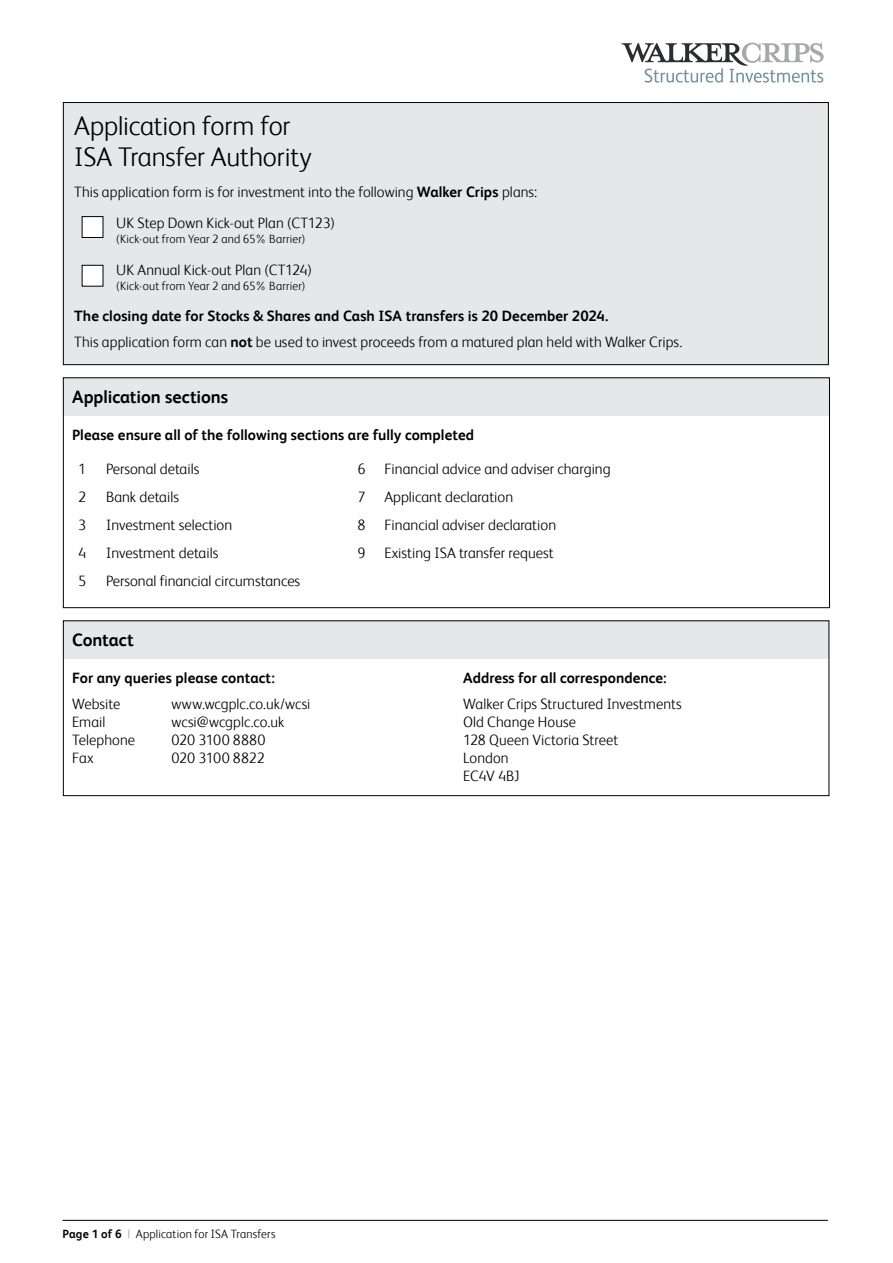
<style>
.page{position:relative;width:893px;height:1263px;background:#fff}
.page>*{position:absolute;margin:0;border:0;box-sizing:border-box;transform-origin:0 0}
.t1{font:300 27px/31.2px "FS Albert";letter-spacing:-.005em;color:#000}
.t2{font:700 18px "FS Albert";letter-spacing:-.005em;color:#000}
.t3{font:300 15px/18px "FS Albert";color:#000}
.t4{font:700 15px "FS Albert";letter-spacing:.005em;color:#000}
.t5{font:300 12px "FS Albert";letter-spacing:.015em;color:#000}
.s1{font-weight:700}
.s2{color:#939598}
</style>
<div class="page">
<div style="left:63px;top:103px;width:765px;height:262px;background:#e6e7e8"></div>
<div style="left:63px;top:102px;width:766px;height:263px;border:1px solid #000"></div>
<hr style="left:62px;top:1220px;width:766px;height:1px;background:#000">
<svg style="left:621px;top:43px;width:203px;height:40px"></svg>
<div style="left:64px;top:378px;width:765px;height:38px;background:#e6e7e8"></div>
<div style="left:63px;top:378px;width:767px;height:230px;border:1px solid #000"></div>
<div style="left:64px;top:621px;width:765px;height:38px;background:#e6e7e8"></div>
<div style="left:63px;top:621px;width:766px;height:175px;border:1px solid #000"></div>
<div style="left:82px;top:217px;width:21px;height:20px;background:#fff"></div>
<div style="left:82px;top:216px;width:21px;height:22px;border:1px solid #000"></div>
<div style="left:82px;top:265px;width:21px;height:21px;background:#fff"></div>
<div style="left:82px;top:265px;width:21px;height:21px;border:1px solid #000"></div>
<h1 class="t1" style="left:74px;top:110px;width:239px">Application form for<br>ISA Transfer Authority</h1>
<p class="t3" style="left:116px;top:175px;width:422px;line-height:31.8px;text-indent:-42px">This application form is for investment into the following <span class="s1">Walker Crips</span> plans:<br>UK Step Down Kick-out Plan (CT123)</p>
<p class="t5" style="left:116px;top:232px;width:191px">(Kick-out from Year 2 and 65% Barrier)</p>
<p class="t3" style="left:116px;top:261px;width:197px">UK Annual Kick-out Plan (CT124)</p>
<p class="t5" style="left:116px;top:279px;width:191px">(Kick-out from Year 2 and 65% Barrier)</p>
<p class="t3" style="left:74px;top:302px;width:610px;line-height:26.5px"><span class="s1">The closing date for Stocks &amp; Shares and Cash ISA transfers is 20 December 2024.<br></span>This application form can <span class="s1">not</span> be used to invest proceeds from a matured plan held with Walker Crips.</p>
<p class="t2" style="left:72px;top:387px;width:158px">Application sections</p>
<p class="t4" style="left:72px;top:426px;width:404px">Please ensure all of the following sections are fully completed</p>
<p class="t3" style="left:78px;top:459px;width:10px">1</p>
<p class="t3" style="left:106px;top:459px;width:95px">Personal details</p>
<p class="t3" style="left:357px;top:459px;width:10px">6</p>
<p class="t3" style="left:384px;top:459px;width:228px">Financial advice and adviser charging</p>
<p class="t3" style="left:78px;top:487px;width:10px">2</p>
<p class="t3" style="left:106px;top:487px;width:74px">Bank details</p>
<p class="t3" style="left:357px;top:487px;width:10px">7</p>
<p class="t3" style="left:384px;top:487px;width:130px">Applicant declaration</p>
<p class="t3" style="left:78px;top:516px;width:10px">3</p>
<p class="t3" style="left:106px;top:516px;width:128px">Investment selection</p>
<p class="t3" style="left:357px;top:516px;width:10px">8</p>
<p class="t3" style="left:384px;top:516px;width:173px">Financial adviser declaration</p>
<p class="t3" style="left:78px;top:544px;width:10px">4</p>
<p class="t3" style="left:106px;top:544px;width:114px">Investment details</p>
<p class="t3" style="left:357px;top:544px;width:10px">9</p>
<p class="t3" style="left:384px;top:544px;width:171px">Existing ISA transfer request</p>
<p class="t3" style="left:78px;top:572px;width:10px">5</p>
<p class="t3" style="left:106px;top:572px;width:196px">Personal financial circumstances</p>
<p class="t2" style="left:72px;top:630px;width:63px">Contact</p>
<p class="t4" style="left:72px;top:669px;width:204px">For any queries please contact:</p>
<p class="t3" style="left:72px;top:695px;width:50px">Website</p>
<p class="t3" style="left:172px;top:695px;width:141px">www.wcgplc.co.uk/wcsi</p>
<p class="t3" style="left:72px;top:713px;width:35px">Email</p>
<p class="t3" style="left:172px;top:713px;width:114px">wcsi@wcgplc.co.uk</p>
<p class="t3" style="left:72px;top:731px;width:65px">Telephone</p>
<p class="t3" style="left:172px;top:731px;width:95px">020 3100 8880</p>
<p class="t3" style="left:72px;top:749px;width:23px">Fax</p>
<p class="t3" style="left:172px;top:749px;width:95px">020 3100 8822</p>
<p class="t4" style="left:463px;top:669px;width:205px">Address for all correspondence:</p>
<p class="t3" style="left:463px;top:695px;width:220px">Walker Crips Structured Investments<br>Old Change House<br>128 Queen Victoria Street<br>London<br>EC4V 4BJ</p>
<p class="t5" style="left:62px;top:1226px;width:214px"><span class="s1">Page 1 of 6</span> <span class="s2">|</span> Application for ISA Transfers</p>
</div>
